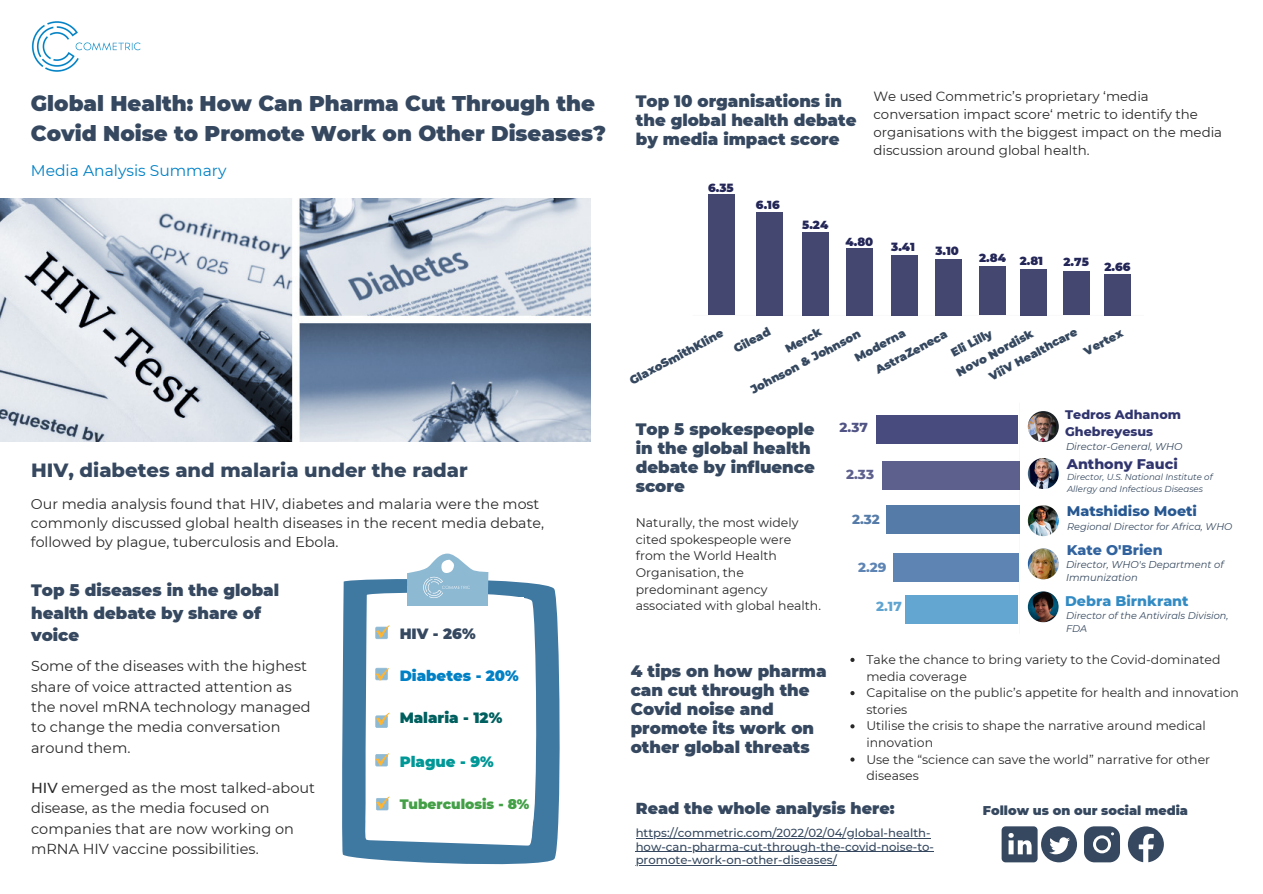
<style>
.page{position:relative;width:1263px;height:894px;background:#fff}
.page>*{position:absolute;margin:0;border:0;box-sizing:border-box;transform-origin:0 0}
.t1{font:900 21.3px/29.2px "Montserrat";color:#35485f}
.t2{font:800 19.5px "Montserrat";color:#35485f}
.t3{font:900 16.5px/19px "Montserrat";color:#35485f}
.t4{font:900 15.9px "Montserrat";color:#35485f}
.t5{font:15.6px "Montserrat";color:#0081c5}
.t6{font:900 14.85px "Montserrat";color:#0081c5}
.t7{font:900 14.85px "Montserrat";color:#005f5f}
.t8{font:900 14.85px "Montserrat";color:#009797}
.t9{font:900 14.85px "Montserrat";color:#35485f}
.t10{font:14.4px/20.2px "Montserrat";color:#282828}
.t11{font:14.25px/19px "Montserrat";color:#282828}
.t12{font:800 14.25px "Montserrat";color:#275892}
.t13{font:800 14.25px "Montserrat";color:#338bc4}
.t14{font:800 14.25px "Montserrat";color:#31356e}
.t15{font:800 14.25px "Montserrat";color:#31639f}
.t16{font:900 13.65px "Montserrat";color:#43a047}
.t17{font:13.35px/17.9px "Montserrat";color:#282828}
.t18{font:800 13.35px "Montserrat";color:#31356e}
.t19{font:800 13.35px "Montserrat";color:#275892}
.t20{font:800 13.35px "Montserrat";color:#31639f}
.t21{font:800 13.35px "Montserrat";color:#338bc4}
.t22{font:800 12.75px/17px "Montserrat";color:#31356e}
.t23{font:900 12.75px "Montserrat";color:#35485f}
.t24{font:12.45px/16.6px "Montserrat";color:#282828}
.t25{font:500 11.7px/13.6px "Montserrat";color:#35485f}
.t26{font:900 11.55px "Montserrat";color:#35485f}
.t27{font:900 11.55px "Montserrat";color:#232657}
.t28{font:italic 9.9px/13.2px "Montserrat";color:#35485f}
.t29{font:italic 9.75px/13px "Montserrat";color:#35485f}
.t30{font:italic 8.7px/11.6px "Montserrat";color:#35485f}
.s1{font-weight:500}
</style>
<div class="page">
<img style="left:0;top:198px;width:590px;height:243px">
<img style="left:31px;top:21px;width:110px;height:51px">
<div style="left:708px;top:195px;width:27px;height:120px;background:#444770"></div>
<div style="left:756px;top:212px;width:27px;height:103px;background:#444770"></div>
<div style="left:802px;top:232px;width:27px;height:83px;background:#444770"></div>
<div style="left:845px;top:248px;width:27px;height:68px;background:#444770"></div>
<div style="left:891px;top:248px;width:27px;height:68px;background:#444770"></div>
<div style="left:886px;top:188px;width:38px;height:67px;background:#fff"></div>
<div style="left:935px;top:255px;width:27px;height:61px;background:#444770"></div>
<div style="left:979px;top:262px;width:27px;height:53px;background:#444770"></div>
<div style="left:1020px;top:269px;width:27px;height:46px;background:#444770"></div>
<div style="left:1063px;top:271px;width:27px;height:44px;background:#444770"></div>
<div style="left:1104px;top:274px;width:27px;height:41px;background:#444770"></div>
<hr style="left:693px;top:314px;width:451px;height:2px;background:#000">
<div style="left:930px;top:192px;width:38px;height:67px;background:#fff"></div>
<div style="left:974px;top:198px;width:38px;height:68px;background:#fff"></div>
<hr style="left:1019px;top:403px;width:1px;height:230px;background:#000">
<div style="left:876px;top:415px;width:142px;height:29px;background:#484b7e"></div>
<div style="left:882px;top:461px;width:137px;height:28px;background:#5d608d"></div>
<div style="left:886px;top:505px;width:133px;height:28px;background:#557ca9"></div>
<div style="left:893px;top:553px;width:126px;height:28px;background:#5d84b3"></div>
<div style="left:905px;top:595px;width:113px;height:28px;background:#63a6d1"></div>
<svg style="left:1128px;top:826px;width:36px;height:36px"></svg>
<svg style="left:1002px;top:826px;width:36px;height:36px"></svg>
<div style="left:1041px;top:826px;width:36px;height:36px;background:#35485f;border-radius:50%"></div>
<svg style="left:1049px;top:837px;width:21px;height:17px"></svg>
<svg style="left:1084px;top:826px;width:36px;height:36px"></svg>
<img style="left:1028px;top:411px;width:31px;height:31px;border-radius:50%">
<img style="left:1028px;top:458px;width:31px;height:31px;border-radius:50%">
<img style="left:1028px;top:505px;width:31px;height:31px;border-radius:50%">
<img style="left:1028px;top:548px;width:31px;height:31px;border-radius:50%">
<img style="left:1028px;top:591px;width:31px;height:31px;border-radius:50%">
<svg style="left:342px;top:579px;width:218px;height:286px;fill:#3f78a1"></svg>
<svg style="left:364px;top:553px;width:174px;height:292px"></svg>
<hr style="left:636px;top:837px;width:295px;height:1px;background:#35485f">
<hr style="left:636px;top:851px;width:298px;height:1px;background:#35485f">
<hr style="left:636px;top:864px;width:201px;height:1px;background:#35485f">
<svg style="left:850px;top:657px;width:4px;height:4px"></svg>
<svg style="left:850px;top:691px;width:4px;height:4px"></svg>
<svg style="left:850px;top:724px;width:4px;height:4px"></svg>
<svg style="left:850px;top:757px;width:4px;height:4px"></svg>
<p class="t1" style="left:31px;top:89px;width:576px">Global Health: How Can Pharma Cut Through the<br>Covid Noise to Promote Work on Other Diseases?</p>
<p class="t5" style="left:31px;top:161px;width:197px">Media Analysis Summary</p>
<p class="t2" style="left:31px;top:458px;width:438px">HIV, diabetes and malaria under the radar</p>
<p class="t11" style="left:31px;top:494px;width:515px">Our media analysis found that HIV, diabetes and malaria were the most commonly discussed global health diseases in the recent media debate, followed by plague, tuberculosis and Ebola.</p>
<p class="t3" style="left:31px;top:579px;width:249px;line-height:22.5px">Top 5 diseases in the global health debate by share of voice</p>
<p class="t10" style="left:31px;top:656px;width:281px">Some of the diseases with the highest share of voice attracted attention as the novel mRNA technology managed to change the media conversation around them.</p>
<p class="t10" style="left:31px;top:777px;width:285px"><span class="s1">HIV</span> emerged as the most talked-about disease, as the media focused on companies that are now working on mRNA HIV vaccine possibilities.</p>
<p class="t9" style="left:400px;top:624px;width:77px">HIV - 26%</p>
<p class="t6" style="left:400px;top:666px;width:121px">Diabetes - 20%</p>
<p class="t7" style="left:400px;top:708px;width:104px">Malaria - 12%</p>
<p class="t8" style="left:400px;top:752px;width:96px">Plague - 9%</p>
<p class="t16" style="left:400px;top:795px;width:131px">Tuberculosis - 8%</p>
<p class="t3" style="left:636px;top:92px;width:222px">Top 10 organisations in the global health debate by media impact score</p>
<p class="t27" style="left:708px;top:180px;width:27px">6.35</p>
<p class="t27" style="left:756px;top:198px;width:25px">6.16</p>
<p class="t27" style="left:802px;top:218px;width:28px">5.24</p>
<p class="t17" style="left:873px;top:88px;width:350px">We used Commetric’s proprietary ‘media conversation impact score‘ metric to identify the organisations with the biggest impact on the media discussion around global health.</p>
<p class="t27" style="left:845px;top:234px;width:29px">4.80</p>
<p class="t27" style="left:891px;top:240px;width:25px">3.41</p>
<p class="t27" style="left:935px;top:244px;width:25px">3.10</p>
<p class="t27" style="left:979px;top:251px;width:28px">2.84</p>
<p class="t27" style="left:1020px;top:253px;width:25px">2.81</p>
<p class="t27" style="left:1063px;top:255px;width:27px">2.75</p>
<p class="t27" style="left:1104px;top:260px;width:27px">2.66</p>
<p class="t26" style="left:627px;top:375px;width:106px;rotate:-28deg">GlaxoSmithKline</p>
<p class="t26" style="left:783px;top:343px;width:41px;rotate:-28deg">Merck</p>
<p class="t26" style="left:731px;top:343px;width:41px;rotate:-28deg">Gilead</p>
<p class="t26" style="left:954px;top:366px;width:87px;rotate:-28deg">Novo Nordisk</p>
<p class="t26" style="left:986px;top:371px;width:100px;rotate:-28deg">Vi V Healthcare</p>
<p class="t26" style="left:1081px;top:345px;width:44px;rotate:-28deg">Vertex</p>
<p class="t26" style="left:852px;top:352px;width:57px;rotate:-28deg">Moderna</p>
<p class="t26" style="left:949px;top:347px;width:46px;rotate:-28deg">Eli Lilly</p>
<p class="t26" style="left:748px;top:384px;width:124px;rotate:-28deg">Johnson &amp; Johnson</p>
<p class="t26" style="left:873px;top:364px;width:81px;rotate:-28deg">AstraZeneca</p>
<p class="t3" style="left:636px;top:419px;width:180px">Top 5 spokespeople in the global health debate by influence score</p>
<p class="t24" style="left:636px;top:514px;width:187px">Naturally, the most widely cited spokespeople were from the World Health<br>Organisation, the predominant agency associated with global health.</p>
<p class="t3" style="left:631px;top:661px;width:197px">4 tips on how pharma can cut through the<br>Covid noise and promote its work on other global threats</p>
<p class="t18" style="left:839px;top:419px;width:30px">2.37</p>
<p class="t18" style="left:846px;top:466px;width:29px">2.33</p>
<p class="t19" style="left:852px;top:511px;width:29px">2.32</p>
<p class="t20" style="left:858px;top:558px;width:30px">2.29</p>
<p class="t21" style="left:876px;top:597px;width:27px">2.17</p>
<p class="t22" style="left:1065px;top:405px;width:117px">Tedros Adhanom<br>Ghebreyesus</p>
<p class="t14" style="left:1067px;top:455px;width:113px">Anthony Fauci</p>
<p class="t28" style="left:1066px;top:439px;width:118px">Director-General, WHO</p>
<p class="t30" style="left:1067px;top:471px;width:147px">Director, U.S. National Institute of<br>Allergy and Infectious Diseases</p>
<p class="t29" style="left:1067px;top:520px;width:167px">Regional Director for Africa, WHO</p>
<p class="t28" style="left:1066px;top:557px;width:159px">Director, WHO's Department of<br>Immunization</p>
<p class="t29" style="left:1066px;top:608px;width:164px">Director of the Antivirals Division,<br>FDA</p>
<p class="t12" style="left:1067px;top:502px;width:132px">Matshidiso Moeti</p>
<p class="t15" style="left:1067px;top:541px;width:97px">Kate O'Brien</p>
<p class="t13" style="left:1065px;top:592px;width:125px">Debra Birnkrant</p>
<p class="t24" style="left:866px;top:651px;width:356px">Take the chance to bring variety to the Covid-dominated media coverage</p>
<p class="t24" style="left:866px;top:684px;width:374px">Capitalise on the public’s appetite for health and innovation stories</p>
<p class="t24" style="left:866px;top:717px;width:341px">Utilise the crisis to shape the narrative around medical innovation</p>
<p class="t24" style="left:866px;top:750px;width:345px">Use the “science can save the world” narrative for other diseases</p>
<p class="t4" style="left:636px;top:798px;width:260px">Read the whole analysis here:</p>
<p class="t23" style="left:983px;top:802px;width:207px">Follow us on our social media</p>
<p class="t25" style="left:636px;top:825px;width:300px">https://commetric.com/2022/02/04/global-health&shy;how-can-pharma-cut-through-the-covid-noise-to&shy;promote-work-on-other-diseases/</p>
</div>
